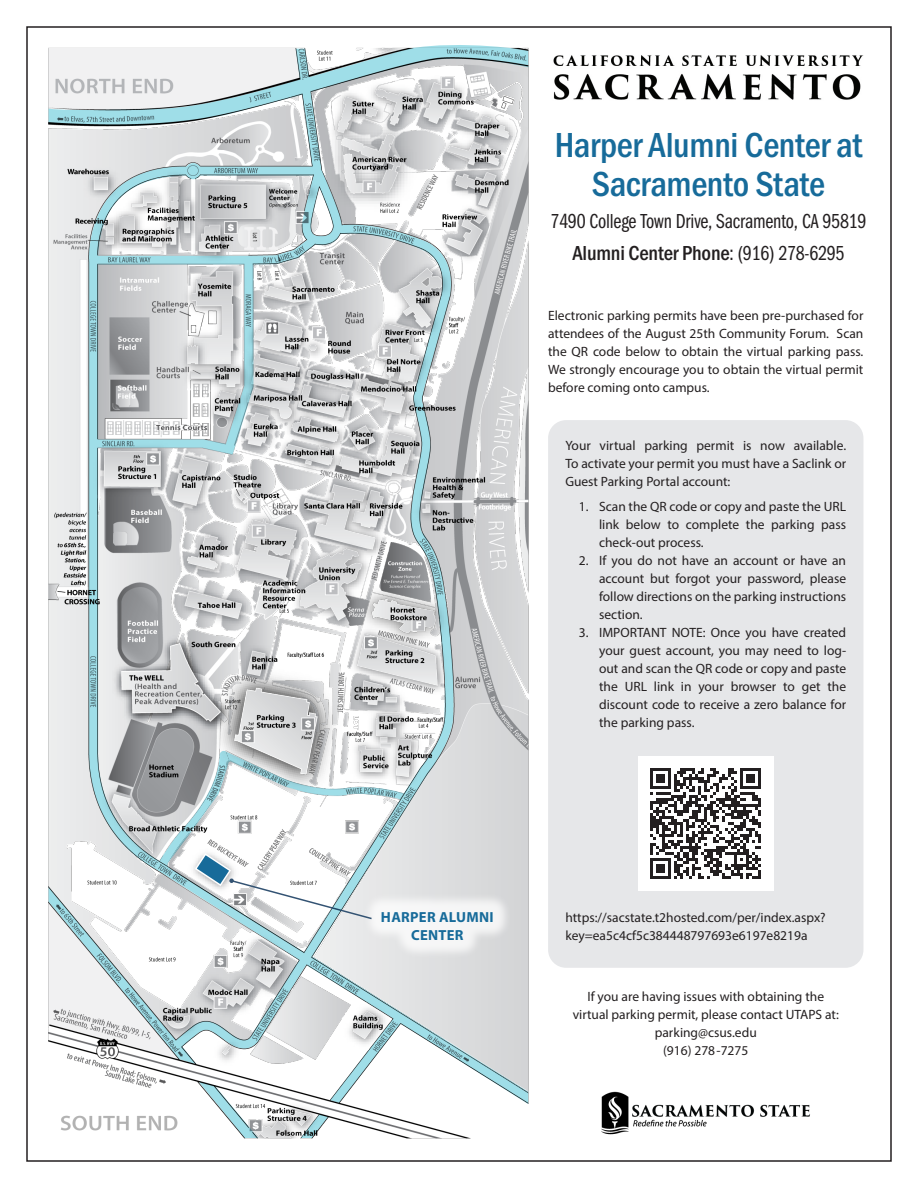
<style>
.page{position:relative;width:918px;height:1188px;background:#fff}
.page>*{position:absolute;margin:0;border:0;box-sizing:border-box;transform-origin:0 0}
.t1{font:500 36px/39px "Franklin Gothic URW Cond";letter-spacing:-.01em;color:#176b9a;text-align:center}
.t2{font:21px "Franklin Gothic URW Com Boo";letter-spacing:-.01em;color:#231f20}
.t3{font:500 21px "Franklin Gothic URW Cond";letter-spacing:-.01em;color:#231f20}
.t4{font:700 14.7px/17.5px "Myriad Pro";letter-spacing:.02em;color:#176b9a;text-align:center}
.t5{font:13.5px/18px "Myriad Pro";color:#231f20;text-align:justify}
.s1{font-family:"Franklin Gothic URW Com Boo";font-weight:400}
</style>
<div class="page">
<img style="left:61px;top:48px;width:803px;height:1091px">
<img style="left:546px;top:54px;width:318px;height:61px">
<div style="left:548px;top:420px;width:315px;height:548px;background:#e6e7e9;border-radius:18px"></div>
<div style="left:548px;top:985px;width:315px;height:75px;background:#fff"></div>
<div style="left:638px;top:756px;width:135px;height:135px;background:#fff"></div>
<svg style="left:650px;top:768px;width:111px;height:111px"></svg>
<svg style="left:48px;top:45px;width:480px;height:1059px"></svg>
<svg style="left:198px;top:1081px;width:60px;height:57px"></svg>
<svg style="left:301px;top:1114px;width:28px;height:24px"></svg>
<p class="t1" style="left:555px;top:123px;width:309px">Harper Alumni Center at<br>Sacramento State</p>
<p class="t2" style="left:551px;top:207px;width:317px">7490 College Town Drive, Sacramento, CA 95819</p>
<p class="t3" style="left:572px;top:238px;width:274px">Alumni Center Phone<span class="s1">: (916) 278-6295</span></p>
<p class="t5" style="left:548px;top:306px;width:317px">Electronic parking permits have been pre-purchased for attendees of the August 25th Community Forum. Scan the QR code below to obtain the virtual parking pass.<br>We strongly encourage you to obtain the virtual permit before coming onto campus.</p>
<p class="t5" style="left:565px;top:436px;width:282px">Your virtual parking permit is now available.<br>To activate your permit you must have a Saclink or Guest Parking Portal account:</p>
<p class="t5" style="left:599px;top:497px;width:249px;text-indent:-20px">1. Scan the QR code or copy and paste the URL link below to complete the parking pass check-out process.</p>
<p class="t5" style="left:599px;top:551px;width:249px;text-indent:-20px">2. If you do not have an account or have an account but forgot your password, please follow directions on the parking instructions section.</p>
<p class="t5" style="left:599px;top:623px;width:249px;text-indent:-20px">3. IMPORTANT NOTE: Once you have created your guest account, you may need to log&shy;out and scan the QR code or copy and paste the URL link in your browser to get the discount code to receive a zero balance for the parking pass.</p>
<p class="t4" style="left:381px;top:908px;width:114px">HARPER ALUMNI<br>CENTER</p>
<p class="t5" style="left:565px;top:908px;width:262px">https://sacstate.t2hosted.com/per/index.aspx? key=ea5c4cf5c384448797693e6197e8219a</p>
<p class="t5" style="left:573px;top:987px;width:268px;text-align:center">If you are having issues with obtaining the virtual parking permit, please contact UTAPS at:</p>
<p class="t5" style="left:655px;top:1023px;width:104px">parking@csus.edu</p>
<p class="t5" style="left:663px;top:1041px;width:87px">(916) 278-7275</p>
</div>
